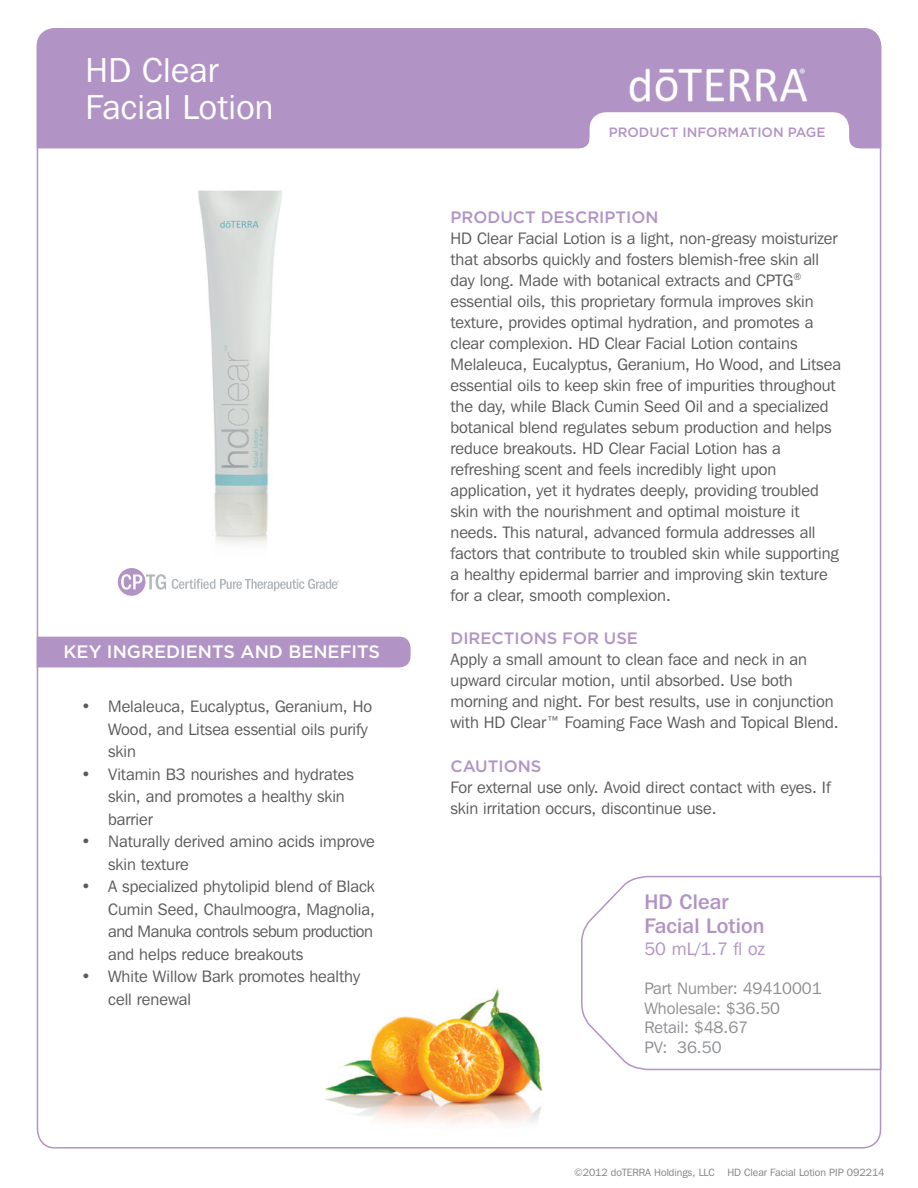
<style>
.page{position:relative;width:918px;height:1188px;background:#fff}
.page>*{position:absolute;margin:0;border:0;box-sizing:border-box;transform-origin:0 0}
.t1{font:34.5px "Franklin Gothic IT Cby BT";letter-spacing:.01em;color:#fff}
.t2{font:500 21px "Franklin Gothic IT Cby BT";letter-spacing:.01em;color:#b194c5}
.t3{font:500 18px "Gotham";color:#fff}
.t4{font:18px "Franklin Gothic IT Cby BT";color:#b194c5}
.t5{font:16.5px/21px "Franklin Gothic IT Cby BT";color:#5a5a5d}
.t6{font:16.5px/19.5px "Franklin Gothic IT Cby BT";color:#8d8f92}
.Sections{font:500 16.5px "Gotham";color:#b194c5}
.t7{font:500 13.5px "Gotham";color:#b194c5}
.t8{font:10.5px "Franklin Gothic IT Cby BT";color:#808285}
</style>
<div class="page">
<img style="left:325px;top:988px;width:218px;height:137px">
<div style="left:37px;top:28px;width:844px;height:120px;background:#b194c5"></div>
<img style="left:618px;top:65px;width:201px;height:41px">
<svg style="left:36px;top:636px;width:375px;height:32px;background:#b498c7"></svg>
<svg style="left:580px;top:112px;width:279px;height:37px"></svg>
<img style="left:198px;top:190px;width:84px;height:353px">
<svg style="left:118px;top:568px;width:48px;height:28px"></svg>
<svg style="left:172px;top:579px;width:167px;height:12px"></svg>
<svg style="left:581px;top:875px;width:301px;height:196px"></svg>
<p class="t1" style="left:85px;top:49px;width:134px">HD Clear</p>
<p class="t1" style="left:85px;top:86px;width:189px">Facial Lotion</p>
<p class="t3" style="left:64px;top:639px;width:318px">KEY INGREDIENTS AND BENEFITS</p>
<p class="t5" style="left:108px;top:695px;width:266px;line-height:22.5px;text-indent:-27px">• Melaleuca, Eucalyptus, Geranium, Ho<br>Wood, and Litsea essential oils purify skin</p>
<p class="t5" style="left:108px;top:763px;width:247px;line-height:22.5px;text-indent:-27px">• Vitamin B3 nourishes and hydrates skin, and promotes a healthy skin barrier</p>
<p class="t5" style="left:108px;top:830px;width:268px;line-height:22.5px;text-indent:-27px">• Naturally derived amino acids improve skin texture</p>
<p class="t5" style="left:108px;top:875px;width:268px;line-height:22.5px;text-align:justify;text-indent:-27px">• A specialized phytolipid blend of Black Cumin Seed, Chaulmoogra, Magnolia, and Manuka controls sebum production and helps reduce breakouts</p>
<p class="t5" style="left:108px;top:965px;width:253px;line-height:22.5px;text-indent:-27px">• White Willow Bark promotes healthy cell renewal</p>
<p class="t7" style="left:609px;top:124px;width:218px">PRODUCT INFORMATION PAGE</p>
<p class="Sections" style="left:451px;top:206px;width:210px">PRODUCT DESCRIPTION</p>
<p class="t5" style="left:451px;top:227px;width:392px">HD Clear Facial Lotion is a light, non-greasy moisturizer that absorbs quickly and fosters blemish-free skin all day long. Made with botanical extracts and CPTG<sup>® </sup>essential oils, this proprietary formula improves skin texture, provides optimal hydration, and promotes a clear complexion. HD Clear Facial Lotion contains Melaleuca, Eucalyptus, Geranium, Ho Wood, and Litsea essential oils to keep skin free of impurities throughout the day, while Black Cumin Seed Oil and a specialized botanical blend regulates sebum production and helps reduce breakouts. HD Clear Facial Lotion has a refreshing scent and feels incredibly light upon application, yet it hydrates deeply, providing troubled skin with the nourishment and optimal moisture it needs. This natural, advanced formula addresses all factors that contribute to troubled skin while supporting a healthy epidermal barrier and improving skin texture for a clear, smooth complexion.</p>
<p class="Sections" style="left:451px;top:628px;width:189px">DIRECTIONS FOR USE</p>
<p class="t5" style="left:451px;top:649px;width:390px">Apply a small amount to clean face and neck in an upward circular motion, until absorbed. Use both morning and night. For best results, use in conjunction with HD Clear™ Foaming Face Wash and Topical Blend.</p>
<p class="Sections" style="left:451px;top:755px;width:92px">CAUTIONS</p>
<p class="t5" style="left:451px;top:776px;width:382px">For external use only. Avoid direct contact with eyes. If skin irritation occurs, discontinue use.</p>
<p class="t2" style="left:644px;top:888px;width:86px">HD Clear</p>
<p class="t2" style="left:644px;top:912px;width:122px">Facial Lotion</p>
<p class="t4" style="left:644px;top:938px;width:122px">50 mL/1.7 fl oz</p>
<p class="t6" style="left:644px;top:979px;width:179px">Part Number: 49410001</p>
<p class="t6" style="left:644px;top:998px;width:137px">Wholesale: $36.50<br>Retail: $48.67</p>
<p class="t6" style="left:644px;top:1037px;width:79px">PV: 36.50</p>
<p class="t8" style="left:574px;top:1166px;width:312px">©2012 doTERRA Holdings, LLC HD Clear Facial Lotion PIP 092214</p>
</div>
